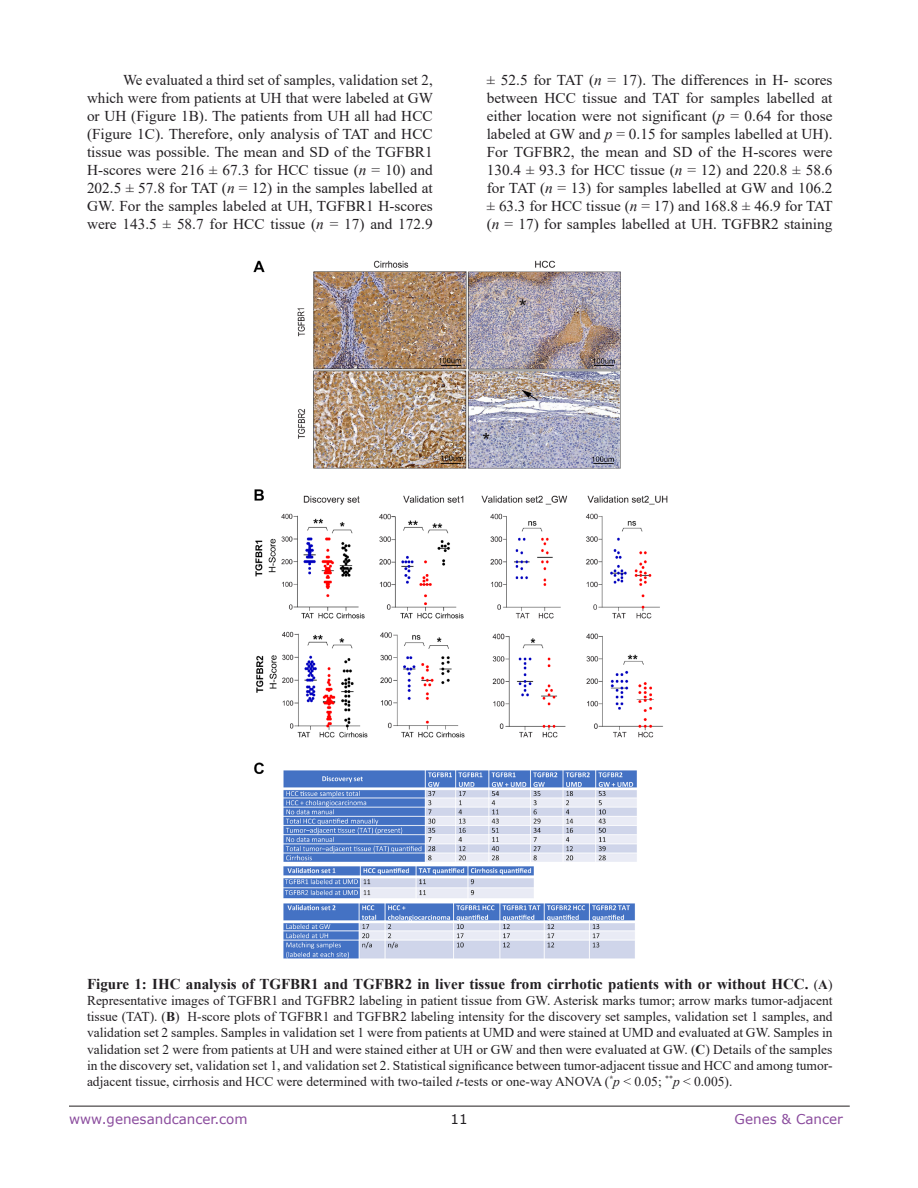
<style>
.page{position:relative;width:918px;height:1188px;background:#fff}
.page>*{position:absolute;margin:0;border:0;box-sizing:border-box;transform-origin:0 0}
.BodyText{font:15px/18px "Times New Roman";color:#221f22;text-align:justify}
.FigureText{font:700 15px "Times New Roman";color:#221f22}
.FigureText-2{font:13.5px/16.2px "Times New Roman";color:#221f22;text-align:justify}
.t1{font:13.5px "Verdana";color:#8a4b9d}
.t2{font:13.5px "Verdana";color:#221f22}
.s1{font-style:italic}
.s2{font-weight:400;font-size:13.5px}
.s3{font-size:13.5px}
.s4{font-weight:700}
</style>
<div class="page">
<hr style="left:69px;top:1106px;width:781px;height:1px;background:#231f20">
<img style="left:253px;top:260px;width:415px;height:699px">
<p class="BodyText" style="left:87px;top:71px;width:347px;text-indent:36px">We evaluated a third set of samples, validation set 2, which were from patients at UH that were labeled at GW or UH (Figure 1B). The patients from UH all had HCC (Figure 1C). Therefore, only analysis of TAT and HCC tissue was possible. The mean and SD of the TGFBR1<br>H-scores were 216 ± 67.3 for HCC tissue (<span class="s1">n</span> = 10) and 202.5 ± 57.8 for TAT (<span class="s1">n</span> = 12) in the samples labelled at GW. For the samples labeled at UH, TGFBR1 H-scores were 143.5 ± 58.7 for HCC tissue (<span class="s1">n</span> = 17) and 172.9</p>
<p class="BodyText" style="left:487px;top:71px;width:348px">± 52.5 for TAT (<span class="s1">n</span> = 17). The differences in H- scores between HCC tissue and TAT for samples labelled at either location were not significant (<span class="s1">p</span> = 0.64 for those labeled at GW and <span class="s1">p</span> = 0.15 for samples labelled at UH).<br>For TGFBR2, the mean and SD of the H-scores were 130.4 ± 93.3 for HCC tissue (<span class="s1">n</span> = 12) and 220.8 ± 58.6 for TAT (<span class="s1">n</span> = 13) for samples labelled at GW and 106.2 ± 63.3 for HCC tissue (<span class="s1">n</span> = 17) and 168.8 ± 46.9 for TAT (<span class="s1">n</span> = 17) for samples labelled at UH. TGFBR2 staining</p>
<p class="FigureText" style="left:87px;top:973px;width:747px">Figure 1: IHC analysis of TGFBR1 and TGFBR2 in liver tissue from cirrhotic patients with or without HCC. <span class="s2">(</span><span class="s3">A</span><span class="s2">)</span></p>
<p class="FigureText-2" style="left:87px;top:992px;width:747px">Representative images of TGFBR1 and TGFBR2 labeling in patient tissue from GW. Asterisk marks tumor; arrow marks tumor-adjacent tissue (TAT). (<span class="s4">B</span>) H-score plots of TGFBR1 and TGFBR2 labeling intensity for the discovery set samples, validation set 1 samples, and validation set 2 samples. Samples in validation set 1 were from patients at UMD and were stained at UMD and evaluated at GW. Samples in validation set 2 were from patients at UH and were stained either at UH or GW and then were evaluated at GW. (<span class="s4">C</span>) Details of the samples in the discovery set, validation set 1, and validation set 2. Statistical significance between tumor-adjacent tissue and HCC and among tumor&shy;adjacent tissue, cirrhosis and HCC were determined with two-tailed <span class="s1">t</span>-tests or one-way ANOVA (<sup>*</sup><span class="s1">p</span> &lt; 0.05; <sup>**</sup><span class="s1">p</span> &lt; 0.005).</p>
<p class="t1" style="left:69px;top:1110px;width:180px">www.genesandcancer.com</p>
<p class="t2" style="left:450px;top:1110px;width:19px">11</p>
<p class="t1" style="left:735px;top:1110px;width:110px">Genes &amp; Cancer</p>
</div>
